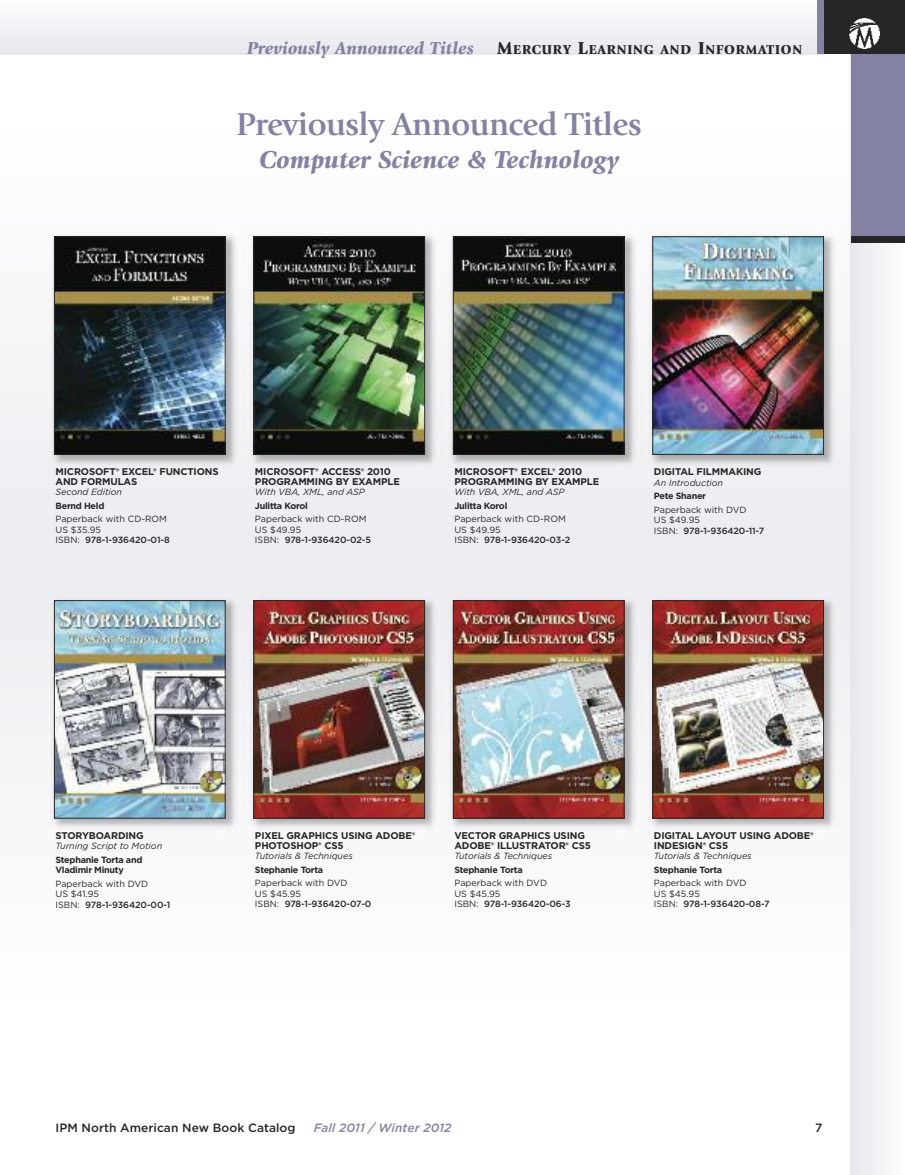
<style>
.page{position:relative;width:905px;height:1175px;background:#fff}
.page>*{position:absolute;margin:0;border:0;box-sizing:border-box;transform-origin:0 0}
.t1{font:700 33px "Giovanni";letter-spacing:-.02em;color:#8382a2}
.t2{font:italic 900 25.5px "Giovanni";color:#8382a2}
.t3{font:italic 900 18px "Giovanni";color:#8382a2}
.t4{font:900 13.5px "Giovanni";letter-spacing:.06em;color:#272627}
.t5{font:500 12px "Gotham";letter-spacing:.005em;color:#272627}
.t6{font:italic 500 12px "Gotham";letter-spacing:.005em;color:#8382a2}
.t7{font:700 9.75px/9.8px "Gotham";letter-spacing:-.015em;color:#272627}
.t8{font:9px/10.5px "Gotham";color:#272627}
.t9{font:italic 9px "Gotham";letter-spacing:-.005em;color:#272627}
.t10{font:700 9px/10.5px "Gotham";letter-spacing:-.03em;color:#272627}
.s1{font-size:18px}
.s2{font-weight:500}
</style>
<div class="page">
<div style="left:0;top:114px;width:851px;height:888px;background:linear-gradient(to right,#f7f7f9,#f8f8f9)"></div>
<img style="left:48px;top:230px;width:192px;height:239px">
<img style="left:56px;top:238px;width:167px;height:215px">
<div style="left:54px;top:236px;width:171px;height:219px;border:1px solid #272627"></div>
<img style="left:247px;top:230px;width:192px;height:239px">
<img style="left:255px;top:238px;width:168px;height:215px">
<div style="left:253px;top:236px;width:172px;height:219px;border:1px solid #272627"></div>
<img style="left:447px;top:230px;width:192px;height:239px">
<img style="left:455px;top:238px;width:167px;height:215px">
<div style="left:453px;top:236px;width:171px;height:219px;border:1px solid #272627"></div>
<img style="left:646px;top:230px;width:192px;height:239px">
<img style="left:654px;top:238px;width:168px;height:215px">
<div style="left:652px;top:236px;width:172px;height:219px;border:1px solid #272627"></div>
<img style="left:48px;top:594px;width:192px;height:239px">
<img style="left:56px;top:602px;width:167px;height:214px">
<div style="left:54px;top:600px;width:171px;height:218px;border:1px solid #272627"></div>
<img style="left:247px;top:594px;width:192px;height:239px">
<img style="left:255px;top:602px;width:168px;height:214px">
<div style="left:253px;top:600px;width:172px;height:218px;border:1px solid #272627"></div>
<img style="left:447px;top:594px;width:192px;height:239px">
<img style="left:455px;top:602px;width:167px;height:214px">
<div style="left:453px;top:600px;width:171px;height:218px;border:1px solid #272627"></div>
<img style="left:646px;top:594px;width:192px;height:239px">
<img style="left:654px;top:602px;width:168px;height:214px">
<div style="left:652px;top:600px;width:172px;height:218px;border:1px solid #272627"></div>
<div style="left:0;top:0;width:824px;height:54px;background:#f3f2f6"></div>
<div style="left:817px;top:0;width:87px;height:54px;background:#8382a2"></div>
<div style="left:850px;top:0;width:54px;height:1174px;background:#f1f1f5"></div>
<div style="left:850px;top:0;width:54px;height:242px;background:#8382a2"></div>
<div style="left:850px;top:236px;width:54px;height:6px;background:#272627"></div>
<div style="left:824px;top:0;width:80px;height:54px;background:#272627"></div>
<img style="left:849px;top:19px;width:30px;height:30px">
<h3 class="t3" style="left:247px;top:41px;width:228px">Previously Announced Titles</h3>
<h3 class="t4" style="left:497px;top:44px;width:306px"><span class="s1">M</span>ERCURY <span class="s1">L</span>EARNING AND <span class="s1">I</span>NFORMATION</h3>
<h1 class="t1" style="left:236px;top:112px;width:407px">Previously Announced Titles</h1>
<h2 class="t2" style="left:259px;top:150px;width:361px">Computer Science &amp; Technology</h2>
<p class="t7" style="left:56px;top:467px;width:165px">MICROSOFT® EXCEL® FUNCTIONS<br>AND FORMULAS</p>
<p class="t9" style="left:56px;top:489px;width:68px">Second Edition</p>
<p class="t10" style="left:55px;top:501px;width:50px">Bernd Held</p>
<p class="t8" style="left:55px;top:514px;width:116px">Paperback with CD-ROM<br>US $35.95<br>ISBN: <span class="s2">978-1-936420-01-8</span></p>
<p class="t7" style="left:255px;top:467px;width:146px">MICROSOFT® ACCESS® 2010<br>PROGRAMMING BY EXAMPLE</p>
<p class="t9" style="left:255px;top:489px;width:111px">With VBA, XML, and ASP</p>
<p class="t10" style="left:255px;top:501px;width:54px">Julitta Korol</p>
<p class="t8" style="left:255px;top:514px;width:117px">Paperback with CD-ROM<br>US $49.95<br>ISBN: <span class="s2">978-1-936420-02-5</span></p>
<p class="t7" style="left:454px;top:467px;width:146px">MICROSOFT® EXCEL® 2010<br>PROGRAMMING BY EXAMPLE</p>
<p class="t9" style="left:454px;top:489px;width:111px">With VBA, XML, and ASP</p>
<p class="t10" style="left:454px;top:501px;width:54px">Julitta Korol</p>
<p class="t8" style="left:454px;top:514px;width:117px">Paperback with CD-ROM<br>US $49.95<br>ISBN: <span class="s2">978-1-936420-03-2</span></p>
<p class="t7" style="left:654px;top:467px;width:109px">DIGITAL FILMMAKING</p>
<p class="t9" style="left:654px;top:479px;width:71px">An Introduction</p>
<p class="t10" style="left:654px;top:491px;width:54px">Pete Shaner</p>
<p class="t8" style="left:654px;top:505px;width:112px">Paperback with DVD<br>US $49.95<br>ISBN: <span class="s2">978-1-936420-11-7</span></p>
<p class="t7" style="left:56px;top:831px;width:90px">STORYBOARDING</p>
<p class="t9" style="left:56px;top:843px;width:108px">Turning Script to Motion</p>
<p class="t10" style="left:56px;top:855px;width:88px">Stephanie Torta and<br>Vladimir Minuty</p>
<p class="t8" style="left:56px;top:879px;width:116px">Paperback with DVD<br>US $41.95<br>ISBN: <span class="s2">978-1-936420-00-1</span></p>
<p class="t7" style="left:255px;top:831px;width:162px">PIXEL GRAPHICS USING ADOBE®<br>PHOTOSHOP® CS5</p>
<p class="t9" style="left:255px;top:853px;width:99px">Tutorials &amp; Techniques</p>
<p class="t10" style="left:255px;top:865px;width:70px">Stephanie Torta</p>
<p class="t8" style="left:255px;top:878px;width:118px">Paperback with DVD<br>US $45.95<br>ISBN: <span class="s2">978-1-936420-07-0</span></p>
<p class="t7" style="left:454px;top:831px;width:138px">VECTOR GRAPHICS USING<br>ADOBE® ILLUSTRATOR® CS5</p>
<p class="t9" style="left:454px;top:853px;width:99px">Tutorials &amp; Techniques</p>
<p class="t10" style="left:454px;top:865px;width:70px">Stephanie Torta</p>
<p class="t8" style="left:454px;top:878px;width:118px">Paperback with DVD<br>US $45.95<br>ISBN: <span class="s2">978-1-936420-06-3</span></p>
<p class="t7" style="left:654px;top:831px;width:161px">DIGITAL LAYOUT USING ADOBE®<br>INDESIGN® CS5</p>
<p class="t9" style="left:654px;top:853px;width:99px">Tutorials &amp; Techniques</p>
<p class="t10" style="left:654px;top:865px;width:70px">Stephanie Torta</p>
<p class="t8" style="left:654px;top:878px;width:117px">Paperback with DVD<br>US $45.95<br>ISBN: <span class="s2">978-1-936420-08-7</span></p>
<h3 class="t5" style="left:56px;top:1123px;width:241px">IPM North American New Book Catalog</h3>
<h3 class="t6" style="left:314px;top:1123px;width:139px">Fall 2011 / Winter 2012</h3>
<h3 class="t5" style="left:815px;top:1123px;width:9px">7</h3>
</div>
